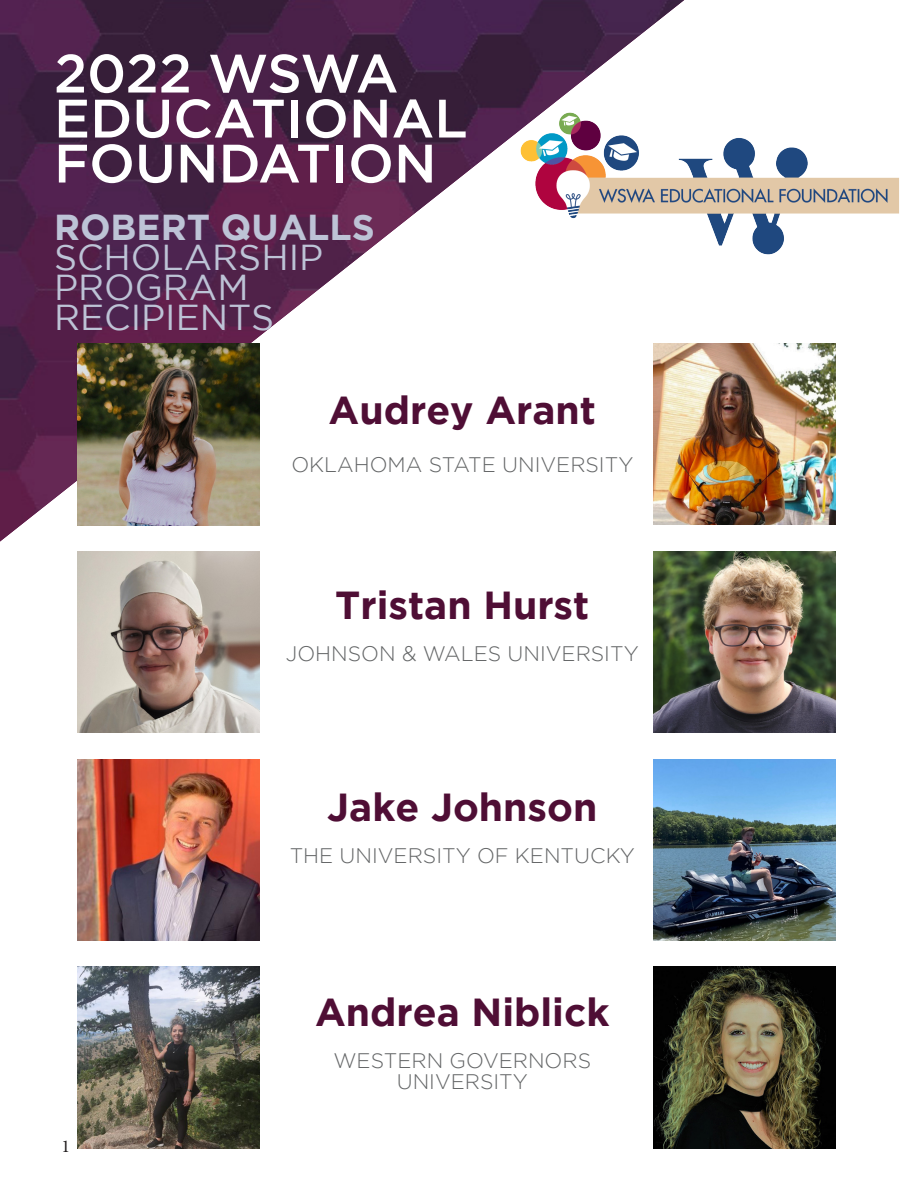
<style>
.page{position:relative;width:918px;height:1188px;background:#fff}
.page>*{position:absolute;margin:0;border:0;box-sizing:border-box;transform-origin:0 0}
.t1{font:500 54px/45px "Gotham";color:#fff}
.t2{font:700 39px "Gotham";color:#4f0e35}
.t3{font:36px "Gotham";color:#bdc3d6}
.t4{font:700 36px "Gotham";color:#bdc3d6}
.t5{font:300 21px/21px "Gotham";color:#636566;text-align:center}
.t6{font:18px "Minion Pro";color:#231f20}
</style>
<div class="page">
<img style="left:0;top:0;width:684px;height:542px">
<img style="left:78px;top:344px;width:181px;height:181px">
<img style="left:513px;top:107px;width:386px;height:152px">
<img style="left:77px;top:551px;width:182px;height:182px">
<img style="left:653px;top:551px;width:182px;height:182px">
<img style="left:77px;top:759px;width:182px;height:182px">
<img style="left:77px;top:967px;width:182px;height:181px">
<img style="left:653px;top:759px;width:182px;height:182px">
<img style="left:653px;top:343px;width:182px;height:182px">
<img style="left:653px;top:967px;width:182px;height:181px">
<p class="t1" style="left:54px;top:50px;width:415px">2022 WSWA<br>EDUCATIONAL<br>FOUNDATION</p>
<p class="t4" style="left:54px;top:206px;width:322px">ROBERT QUALLS</p>
<p class="t3" style="left:54px;top:237px;width:271px">SCHOLARSHIP</p>
<p class="t3" style="left:54px;top:267px;width:196px">PROGRAM</p>
<p class="t3" style="left:54px;top:297px;width:222px">RECIPIENTS</p>
<p class="t2" style="left:329px;top:388px;width:269px">Audrey Arant</p>
<p class="t5" style="left:291px;top:454px;width:344px">OKLAHOMA STATE UNIVERSITY</p>
<p class="t2" style="left:335px;top:583px;width:256px">Tristan Hurst</p>
<p class="t5" style="left:286px;top:643px;width:354px">JOHNSON &amp; WALES UNIVERSITY</p>
<p class="t2" style="left:327px;top:785px;width:272px">Jake Johnson</p>
<p class="t5" style="left:290px;top:845px;width:347px">THE UNIVERSITY OF KENTUCKY</p>
<p class="t6" style="left:61px;top:1134px;width:10px">1</p>
<p class="t2" style="left:315px;top:989px;width:296px">Andrea Niblick</p>
<p class="t5" style="left:333px;top:1050px;width:259px">WESTERN GOVERNORS<br>UNIVERSITY</p>
</div>
